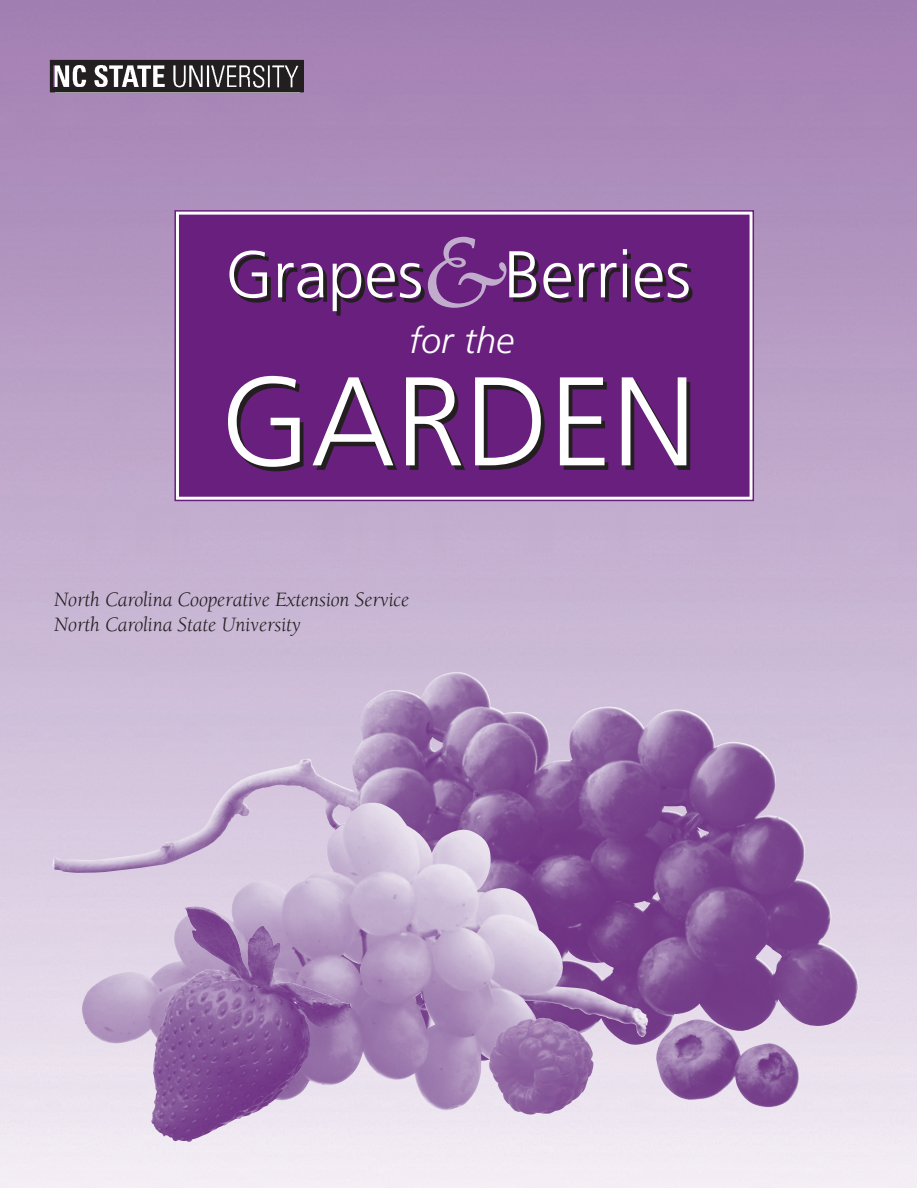
<style>
.page{position:relative;width:918px;height:1188px;background:#fff}
.page>*{position:absolute;margin:0;border:0;box-sizing:border-box;transform-origin:0 0}
.t1{font:300 126px "Frutiger";color:#fff}
.t2{font:italic 105px "Berkeley";color:#c1acce}
.t3{font:300 66px "Frutiger";color:#fff}
.t4{font:italic 300 36px "Frutiger";color:#fff}
.t5{font:italic 21px/25.2px "Berkeley";letter-spacing:-.01em;color:#231f20}
</style>
<div class="page">
<img style="left:0;top:0;width:916px;height:1188px">
<div style="left:181px;top:217px;width:566px;height:277px;background:#681f7d"></div>
<div style="left:174px;top:210px;width:580px;height:291px;border:2px solid #681f7d"></div>
<div style="left:179px;top:215px;width:571px;height:282px;border:4px solid #681f7d"></div>
<img style="left:52px;top:670px;width:807px;height:393px">
<img style="left:656px;top:1019px;width:144px;height:88px">
<img style="left:81px;top:802px;width:567px;height:309px">
<img style="left:489px;top:1017px;width:105px;height:98px">
<img style="left:184px;top:906px;width:165px;height:100px">
<img style="left:52px;top:62px;width:249px;height:28px">
<div style="left:50px;top:60px;width:253px;height:32px;border:1px solid #231f20"></div>
<h2 class="t2" style="left:423px;top:218px;width:87px">&amp;</h2>
<h3 class="t4" style="left:409px;top:320px;width:107px">for the</h3>
<h3 class="t3" style="left:225px;top:237px;width:467px">Grapes Berries</h3>
<h1 class="t1" style="left:220px;top:351px;width:478px">GARDEN</h1>
<p class="t5" style="left:54px;top:587px;width:357px">North Carolina Cooperative Extension Service<br>North Carolina State University</p>
</div>
